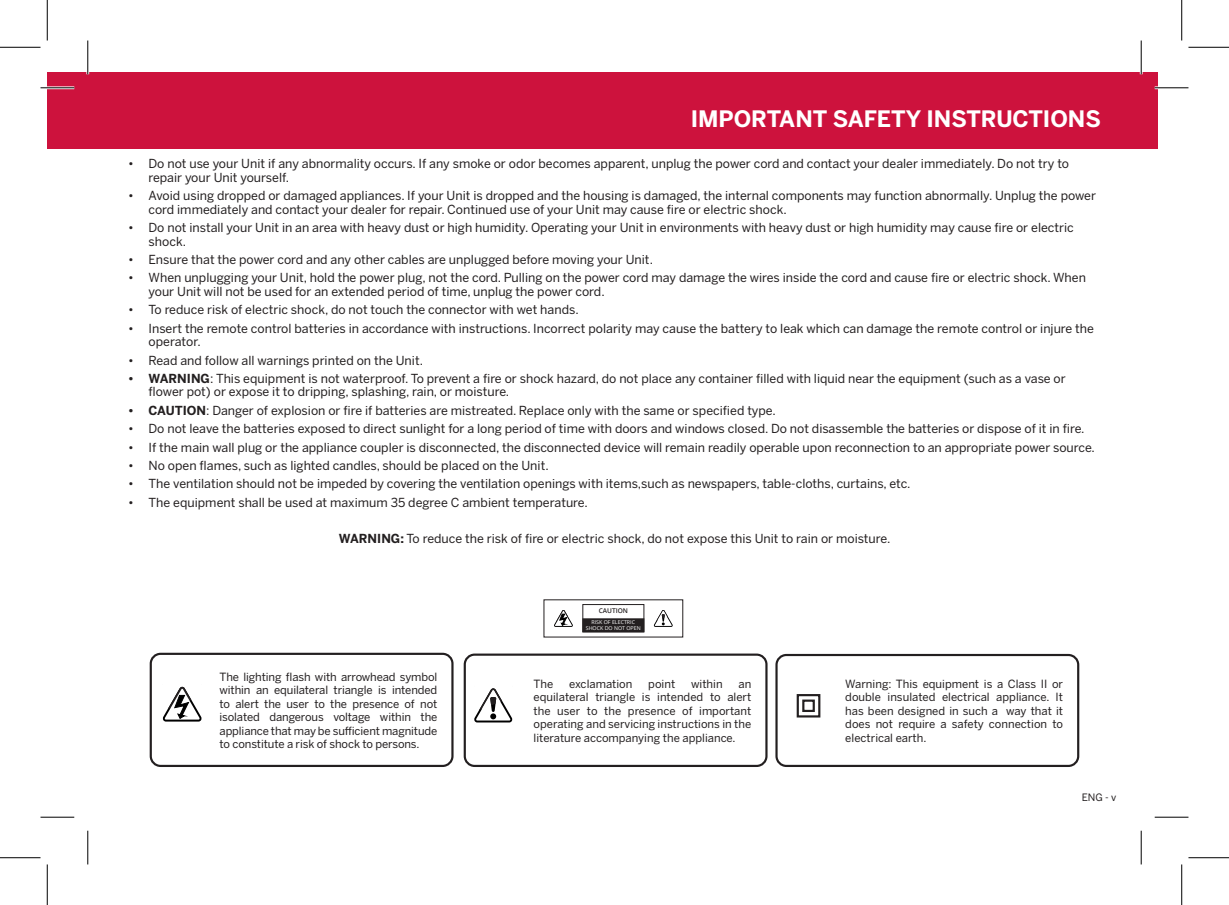
<style>
.page{position:relative;width:1229px;height:905px;background:#fff}
.page>*{position:absolute;margin:0;border:0;box-sizing:border-box;transform-origin:0 0}
.subhead{font:700 22.5px "Benton Sans";color:#fff}
.t1{font:12.38px/13.5px "Benton Sans";color:#231f20}
.Safety_Warning_Bubbl{font:11.25px/13.5px "Benton Sans";color:#231f20;text-align:justify}
.t2{font:10.12px "Benton Sans";color:#231f20}
.t3{font:600 6.52px "Open Sans";color:#231f20}
.t4{font:5.4px/6.3px "Open Sans";color:#fff;text-align:center}
.s1{font-weight:700}
</style>
<div class="page">
<div style="left:47px;top:72px;width:1110px;height:76px;background:#cd123d"></div>
<div style="left:583px;top:619px;width:60px;height:12px;background:#231f20"></div>
<div style="left:582px;top:618px;width:62px;height:14px;border:2px solid #231f20"></div>
<div style="left:582px;top:604px;width:62px;height:28px;border:1px solid #231f20"></div>
<svg style="left:554px;top:610px;width:19px;height:17px"></svg>
<svg style="left:654px;top:610px;width:19px;height:17px"></svg>
<div style="left:150px;top:652px;width:303px;height:115px;border:2px solid #231f20;border-radius:10px"></div>
<svg style="left:163px;top:686px;width:39px;height:36px"></svg>
<div style="left:464px;top:653px;width:303px;height:114px;border:2px solid #231f20;border-radius:10px"></div>
<svg style="left:474px;top:688px;width:39px;height:35px"></svg>
<div style="left:775px;top:654px;width:304px;height:113px;border:2px solid #231f20;border-radius:10px"></div>
<div style="left:796px;top:694px;width:24px;height:23px;border:2px solid #231f20"></div>
<div style="left:802px;top:699px;width:13px;height:13px;border:2px solid #231f20"></div>
<hr style="left:40px;top:86px;width:34px;height:3px;background:#fff">
<hr style="left:1154px;top:86px;width:34px;height:3px;background:#fff">
<hr style="left:86px;top:40px;width:3px;height:34px;background:#fff">
<hr style="left:1139px;top:40px;width:3px;height:34px;background:#fff">
<hr style="left:40px;top:87px;width:34px;height:1px;background:#000">
<hr style="left:1154px;top:87px;width:34px;height:1px;background:#000">
<hr style="left:40px;top:816px;width:34px;height:1px;background:#000">
<hr style="left:1154px;top:816px;width:34px;height:1px;background:#000">
<hr style="left:87px;top:40px;width:1px;height:34px;background:#000">
<hr style="left:87px;top:830px;width:1px;height:34px;background:#000">
<hr style="left:1140px;top:40px;width:1px;height:34px;background:#000">
<hr style="left:1140px;top:830px;width:1px;height:34px;background:#000">
<hr style="left:0;top:47px;width:40px;height:1px;background:#000">
<hr style="left:1188px;top:47px;width:40px;height:1px;background:#000">
<hr style="left:0;top:857px;width:40px;height:1px;background:#000">
<hr style="left:1188px;top:857px;width:40px;height:1px;background:#000">
<hr style="left:47px;top:0;width:1px;height:40px;background:#000">
<hr style="left:47px;top:864px;width:1px;height:40px;background:#000">
<hr style="left:1181px;top:0;width:1px;height:40px;background:#000">
<hr style="left:1181px;top:864px;width:1px;height:40px;background:#000">
<p class="subhead" style="left:690px;top:105px;width:412px">IMPORTANT SAFETY INSTRUCTIONS</p>
<p class="t1" style="left:148px;top:157px;width:922px;text-indent:-20px">• Do not use your Unit if any abnormality occurs. If any smoke or odor becomes apparent, unplug the power cord and contact your dealer immediately. Do not try to repair your Unit yourself.</p>
<p class="t1" style="left:148px;top:189px;width:949px;text-indent:-20px">• Avoid using dropped or damaged appliances. If your Unit is dropped and the housing is damaged, the internal components may function abnormally. Unplug the power cord immediately and contact your dealer for repair. Continued use of your Unit may cause fire or electric shock.</p>
<p class="t1" style="left:148px;top:221px;width:926px;text-indent:-20px">• Do not install your Unit in an area with heavy dust or high humidity. Operating your Unit in environments with heavy dust or high humidity may cause fire or electric shock.</p>
<p class="t1" style="left:128px;top:253px;width:526px">• Ensure that the power cord and any other cables are unplugged before moving your Unit.</p>
<p class="t1" style="left:148px;top:271px;width:939px;text-indent:-20px">• When unplugging your Unit, hold the power plug, not the cord. Pulling on the power cord may damage the wires inside the cord and cause fire or electric shock. When your Unit will not be used for an extended period of time, unplug the power cord.</p>
<p class="t1" style="left:128px;top:303px;width:452px">• To reduce risk of electric shock, do not touch the connector with wet hands.</p>
<p class="t1" style="left:148px;top:321px;width:947px;text-indent:-20px">• Insert the remote control batteries in accordance with instructions. Incorrect polarity may cause the battery to leak which can damage the remote control or injure the operator.</p>
<p class="t1" style="left:128px;top:353px;width:296px">• Read and follow all warnings printed on the Unit.</p>
<p class="t1" style="left:148px;top:372px;width:918px;text-indent:-20px"><span class="s1">• WARNING</span>: This equipment is not waterproof. To prevent a fire or shock hazard, do not place any container filled with liquid near the equipment (such as a vase or flower pot) or expose it to dripping, splashing, rain, or moisture.</p>
<p class="t1" style="left:128px;top:403px;width:649px"><span class="s1">• CAUTION</span>: Danger of explosion or fire if batteries are mistreated. Replace only with the same or specified type.</p>
<p class="t1" style="left:128px;top:422px;width:957px">• Do not leave the batteries exposed to direct sunlight for a long period of time with doors and windows closed. Do not disassemble the batteries or dispose of it in fire.</p>
<p class="t1" style="left:128px;top:440px;width:968px">• If the main wall plug or the appliance coupler is disconnected, the disconnected device will remain readily operable upon reconnection to an appropriate power source.</p>
<p class="t1" style="left:128px;top:458px;width:422px">• No open flames, such as lighted candles, should be placed on the Unit.</p>
<p class="t1" style="left:128px;top:477px;width:784px">• The ventilation should not be impeded by covering the ventilation openings with items,such as newspapers, table-cloths, curtains, etc.</p>
<p class="t1" style="left:128px;top:495px;width:461px">• The equipment shall be used at maximum 35 degree C ambient temperature.</p>
<p class="t1" style="left:339px;top:532px;width:553px"><span class="s1">WARNING:</span> To reduce the risk of fire or electric shock, do not expose this Unit to rain or moisture.</p>
<p class="t3" style="left:598px;top:606px;width:31px">CAUTION</p>
<p class="t4" style="left:586px;top:619px;width:56px">RISK OF ELECTRIC<br>SHOCK DO NOT OPEN</p>
<p class="Safety_Warning_Bubbl" style="left:219px;top:669px;width:219px">The lighting flash with arrowhead symbol within an equilateral triangle is intended to alert the user to the presence of not isolated dangerous voltage within the appliance that may be sufficient magnitude to constitute a risk of shock to persons.</p>
<p class="Safety_Warning_Bubbl" style="left:533px;top:677px;width:21px">The</p>
<p class="Safety_Warning_Bubbl" style="left:569px;top:677px;width:65px">exclamation</p>
<p class="Safety_Warning_Bubbl" style="left:648px;top:677px;width:28px">point</p>
<p class="Safety_Warning_Bubbl" style="left:691px;top:677px;width:33px">within</p>
<p class="Safety_Warning_Bubbl" style="left:533px;top:677px;width:219px;text-indent:205px">an equilateral triangle is intended to alert the user to the presence of important operating and servicing instructions in the literature accompanying the appliance.</p>
<p class="Safety_Warning_Bubbl" style="left:845px;top:677px;width:219px">Warning: This equipment is a Class II or double insulated electrical appliance. It has been designed in such a way that it does not require a safety connection to electrical earth.</p>
<p class="t2" style="left:1081px;top:791px;width:36px">ENG - v</p>
</div>
